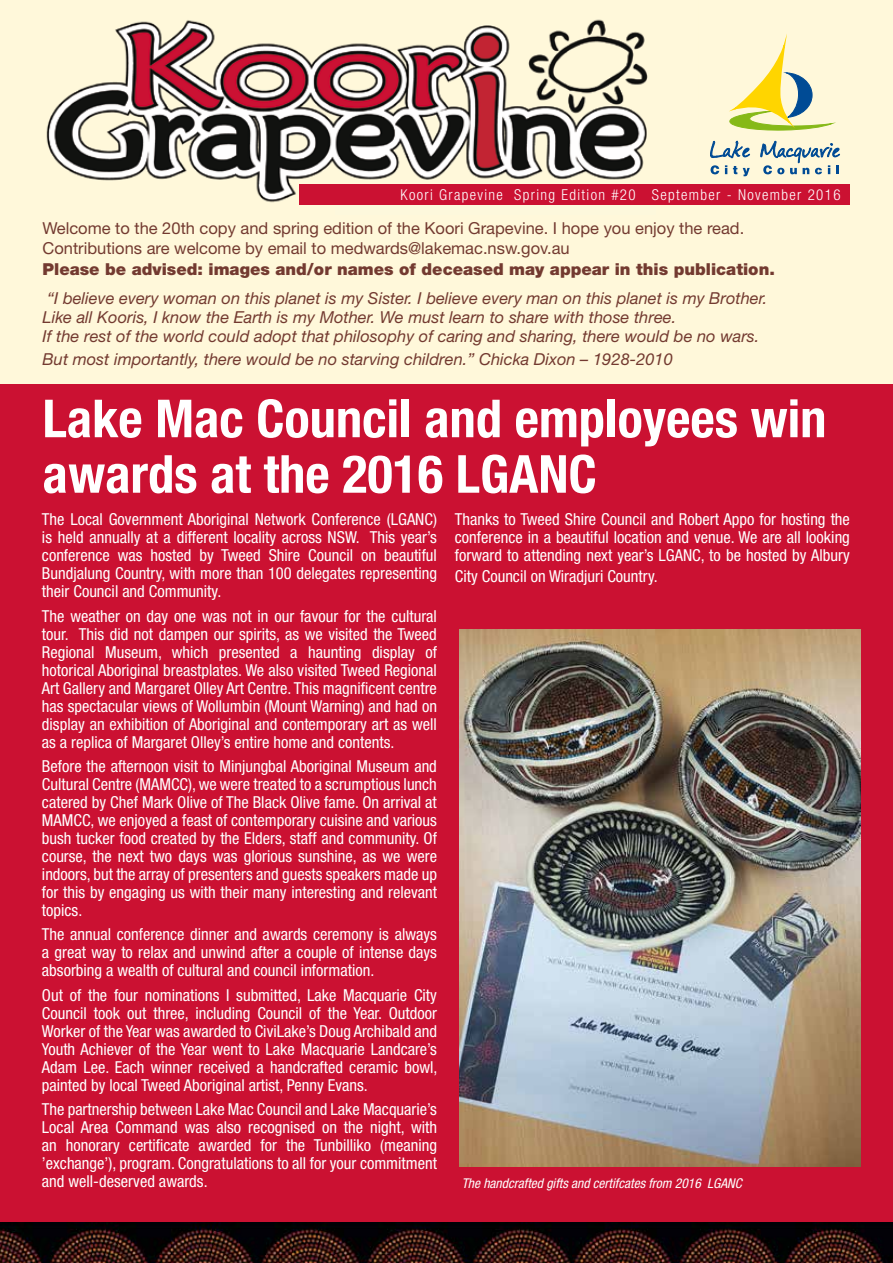
<style>
.page{position:relative;width:893px;height:1263px;background:#fff}
.page>*{position:absolute;margin:0;border:0;box-sizing:border-box;transform-origin:0 0}
.t1{font:700 condensed 52.5px/55.5px "Helvetica Neue LT Std";color:#fff}
.t2{font:condensed 16.5px/18px "Helvetica Neue LT Std";color:#fff;text-align:justify}
.t3{font:italic 16.5px/18.6px "Helvetica Neue LT Std";color:#733a30}
.t4{font:16.5px/20.7px "Helvetica Neue LT Std";color:#733a30}
.t5{font:900 16.5px "Helvetica Neue LT Std";color:#733a30}
.t6{font:300 condensed 15px "Helvetica Neue LT Std";letter-spacing:.09em;color:#fff}
.t7{font:italic condensed 13.5px "Helvetica Neue LT Std";color:#fff}
</style>
<div class="page">
<div style="left:0;top:383px;width:893px;height:880px;background:#cb1132"></div>
<div style="left:0;top:0;width:893px;height:383px;background:#fff8da"></div>
<img style="left:46px;top:19px;width:652px;height:186px">
<div style="left:300px;top:185px;width:550px;height:20px;background:#cb1132"></div>
<svg style="left:730px;top:45px;width:106px;height:86px"></svg>
<svg style="left:710px;top:140px;width:40px;height:36px"></svg>
<svg style="left:760px;top:140px;width:80px;height:34px"></svg>
<img style="left:0;top:1222px;width:572px;height:41px">
<img style="left:572px;top:1222px;width:321px;height:41px">
<img style="left:460px;top:629px;width:401px;height:538px">
<p class="t6" style="left:401px;top:186px;width:441px">Koori Grapevine Spring Edition #20 September - November 2016</p>
<p class="t4" style="left:43px;top:217px;width:703px">Welcome to the 20th copy and spring edition of the Koori Grapevine. I hope you enjoy the read.<br>Contributions are welcome by email to medwards@lakemac.nsw.gov.au</p>
<p class="t5" style="left:43px;top:259px;width:734px">Please be advised: images and/or names of deceased may appear in this publication.</p>
<p class="t3" style="left:43px;top:289px;width:726px">“I believe every woman on this planet is my Sister. I believe every man on this planet is my Brother.<br>Like all Kooris, I know the Earth is my Mother. We must learn to share with those three.<br>If the rest of the world could adopt that philosophy of caring and sharing, there would be no wars.</p>
<p class="t3" style="left:43px;top:349px;width:632px">But most importantly, there would be no starving children.” Chicka Dixon – 1928-2010</p>
<h1 class="t1" style="left:43px;top:390px;width:785px">Lake Mac Council and employees win awards at the 2016 LGANC</h1>
<p class="t2" style="left:42px;top:510px;width:396px">The Local Government Aboriginal Network Conference (LGANC) is held annually at a different locality across NSW. This year’s conference was hosted by Tweed Shire Council on beautiful Bundjalung Country, with more than 100 delegates representing their Council and Community.</p>
<p class="t2" style="left:42px;top:607px;width:396px">The weather on day one was not in our favour for the cultural tour. This did not dampen our spirits, as we visited the Tweed Regional Museum, which presented a haunting display of hotorical Aboriginal breastplates. We also visited Tweed Regional Art Gallery and Margaret Olley Art Centre. This magnificent centre has spectacular views of Wollumbin (Mount Warning) and had on display an exhibition of Aboriginal and contemporary art as well as a replica of Margaret Olley’s entire home and contents.</p>
<p class="t2" style="left:42px;top:757px;width:396px">Before the afternoon visit to Minjungbal Aboriginal Museum and Cultural Centre (MAMCC), we were treated to a scrumptious lunch catered by Chef Mark Olive of The Black Olive fame. On arrival at MAMCC, we enjoyed a feast of contemporary cuisine and various bush tucker food created by the Elders, staff and community. Of course, the next two days was glorious sunshine, as we were indoors, but the array of presenters and guests speakers made up for this by engaging us with their many interesting and relevant topics.</p>
<p class="t2" style="left:42px;top:925px;width:396px">The annual conference dinner and awards ceremony is always a great way to relax and unwind after a couple of intense days absorbing a wealth of cultural and council information.</p>
<p class="t2" style="left:42px;top:986px;width:397px">Out of the four nominations I submitted, Lake Macquarie City Council took out three, including Council of the Year. Outdoor Worker of the Year was awarded to CiviLake’s Doug Archibald and Youth Achiever of the Year went to Lake Macquarie Landcare’s Adam Lee. Each winner received a handcrafted ceramic bowl, painted by local Tweed Aboriginal artist, Penny Evans.</p>
<p class="t2" style="left:42px;top:1100px;width:396px">The partnership between Lake Mac Council and Lake Macquarie’s Local Area Command was also recognised on the night, with an honorary certificate awarded for the Tunbilliko (meaning ’exchange’), program. Congratulations to all for your commitment and well-deserved awards.</p>
<p class="t2" style="left:455px;top:510px;width:396px">Thanks to Tweed Shire Council and Robert Appo for hosting the conference in a beautiful location and venue. We are all looking forward to attending next year’s LGANC, to be hosted by Albury</p>
<p class="t2" style="left:455px;top:567px;width:204px">City Council on Wiradjuri Country.</p>
<p class="t7" style="left:462px;top:1176px;width:282px">The handcrafted gifts and certifcates from 2016 LGANC</p>
</div>
